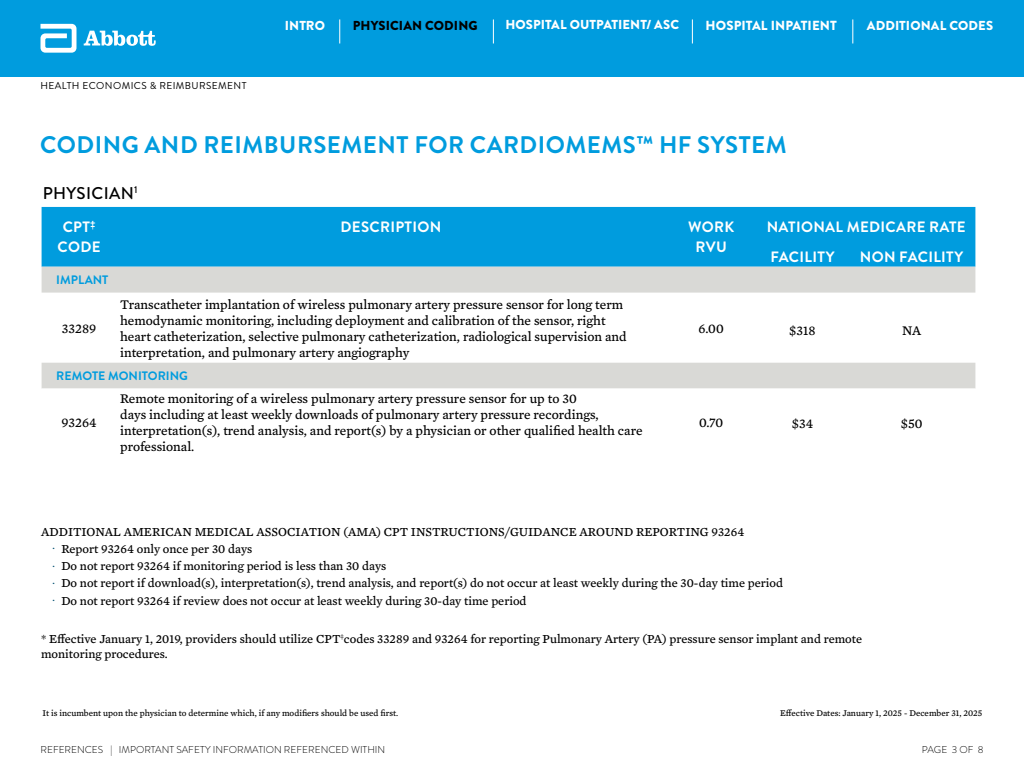
<style>
.page{position:relative;width:1024px;height:768px;background:#fff}
.page>*{position:absolute;margin:0;border:0;box-sizing:border-box;transform-origin:0 0}
.t1{font:700 24px "Brandon Grotesque";letter-spacing:.02em;color:#009cde}
.t2{font:500 17px "Brandon Grotesque";letter-spacing:.02em;color:#000}
.t3{font:700 15px/19.5px "Brandon Grotesque";letter-spacing:.02em;color:#fff;text-align:center}
.t4{font:13.5px/16px "Mercury Text G4";color:#000}
.t5{font:900 13.15px "Brandon Grotesque";letter-spacing:.005em;color:#fff}
.t6{font:900 13px "Brandon Grotesque";letter-spacing:.01em;color:#fff}
.t7{font:900 13px "Brandon Grotesque";letter-spacing:.01em;color:#000}
.t8{font:12.5px/15px "Mercury Text G4";color:#000}
.t9{font:700 12.25px "Brandon Grotesque";color:#009cde}
.t10{font:300 10px "Brandon Grotesque";color:#000}
.t11{font:10px "Brandon Grotesque";letter-spacing:.04em;color:#000}
.t12{font:9px "Mercury Text G4";color:#000}
</style>
<div class="page">
<div style="left:0;top:0;width:1024px;height:76px;background:#009cde"></div>
<svg style="left:41px;top:24px;width:36px;height:29px"></svg>
<svg style="left:84px;top:31px;width:72px;height:15px"></svg>
<svg style="left:852px;top:19px;width:1px;height:24px"></svg>
<svg style="left:692px;top:19px;width:1px;height:24px"></svg>
<svg style="left:493px;top:19px;width:1px;height:24px"></svg>
<svg style="left:339px;top:19px;width:1px;height:24px"></svg>
<div style="left:42px;top:207px;width:933px;height:60px;background:#009cde"></div>
<svg style="left:42px;top:267px;width:933px;height:122px"></svg>
<p class="t11" style="left:40px;top:79px;width:208px">HEALTH ECONOMICS &amp; REIMBURSEMENT</p>
<p class="t6" style="left:285px;top:16px;width:42px">INTRO</p>
<p class="t7" style="left:353px;top:16px;width:126px">PHYSICIAN CODING</p>
<p class="t6" style="left:505px;top:15px;width:175px">HOSPITAL OUTPATIENT/ ASC</p>
<p class="t5" style="left:706px;top:16px;width:133px">HOSPITAL INPATIENT</p>
<p class="t6" style="left:867px;top:16px;width:128px">ADDITIONAL CODES</p>
<h1 class="t1" style="left:40px;top:128px;width:748px">CODING AND REIMBURSEMENT FOR CARDIOMEMS™ HF SYSTEM</h1>
<p class="t2" style="left:43px;top:182px;width:96px">PHYSICIAN<sup>1</sup></p>
<p class="t3" style="left:58px;top:218px;width:45px">CPT<sup>‡<br></sup>CODE</p>
<p class="t3" style="left:341px;top:218px;width:102px">DESCRIPTION</p>
<p class="t3" style="left:688px;top:218px;width:48px">WORK<br>RVU</p>
<p class="t3" style="left:767px;top:212px;width:201px;line-height:29.9px;text-align:left">NATIONAL MEDICARE RATE<br>FACILITY</p>
<p class="t3" style="left:860px;top:248px;width:105px">NON FACILITY</p>
<p class="t9" style="left:56px;top:271px;width:54px">IMPLANT</p>
<p class="t4" style="left:62px;top:320px;width:36px">33289</p>
<p class="t4" style="left:120px;top:296px;width:508px">Transcatheter implantation of wireless pulmonary artery pressure sensor for long term hemodynamic monitoring, including deployment and calibration of the sensor, right heart catheterization, selective pulmonary catheterization, radiological supervision and interpretation, and pulmonary artery angiography</p>
<p class="t9" style="left:56px;top:367px;width:133px">REMOTE MONITORING</p>
<p class="t4" style="left:61px;top:414px;width:37px">93264</p>
<p class="t4" style="left:120px;top:390px;width:524px">Remote monitoring of a wireless pulmonary artery pressure sensor for up to 30<br>days including at least weekly downloads of pulmonary artery pressure recordings, interpretation(s), trend analysis, and report(s) by a physician or other qualified health care professional.</p>
<p class="t4" style="left:699px;top:320px;width:27px">6.00</p>
<p class="t4" style="left:789px;top:321px;width:28px">$318</p>
<p class="t4" style="left:902px;top:321px;width:20px">NA</p>
<p class="t4" style="left:699px;top:414px;width:26px">0.70</p>
<p class="t4" style="left:792px;top:415px;width:23px">$34</p>
<p class="t4" style="left:901px;top:415px;width:23px">$50</p>
<p class="t8" style="left:41px;top:523px;width:705px">ADDITIONAL AMERICAN MEDICAL ASSOCIATION (AMA) CPT INSTRUCTIONS/GUIDANCE AROUND REPORTING 93264</p>
<p class="t8" style="left:52px;top:540px;width:201px"><sup>•</sup> Report 93264 only once per 30 days</p>
<p class="t8" style="left:52px;top:558px;width:335px"><sup>•</sup> Do not report 93264 if monitoring period is less than 30 days</p>
<p class="t8" style="left:52px;top:575px;width:732px"><sup>•</sup> Do not report if download(s), interpretation(s), trend analysis, and report(s) do not occur at least weekly during the 30-day time period</p>
<p class="t8" style="left:52px;top:592px;width:476px"><sup>•</sup> Do not report 93264 if review does not occur at least weekly during 30-day time period</p>
<p class="t8" style="left:41px;top:630px;width:822px">* Effective January 1, 2019, providers should utilize CPT<sup>‡</sup>codes 33289 and 93264 for reporting Pulmonary Artery (PA) pressure sensor implant and remote monitoring procedures.</p>
<p class="t12" style="left:43px;top:707px;width:357px">It is incumbent upon the physician to determine which, if any modifiers should be used first.</p>
<p class="t12" style="left:780px;top:707px;width:204px">Effective Dates: January 1, 2025 - December 31, 2025</p>
<p class="t10" style="left:41px;top:743px;width:346px">REFERENCES | IMPORTANT SAFETY INFORMATION REFERENCED WITHIN</p>
<p class="t10" style="left:922px;top:743px;width:63px">PAGE 3 OF 8</p>
</div>
